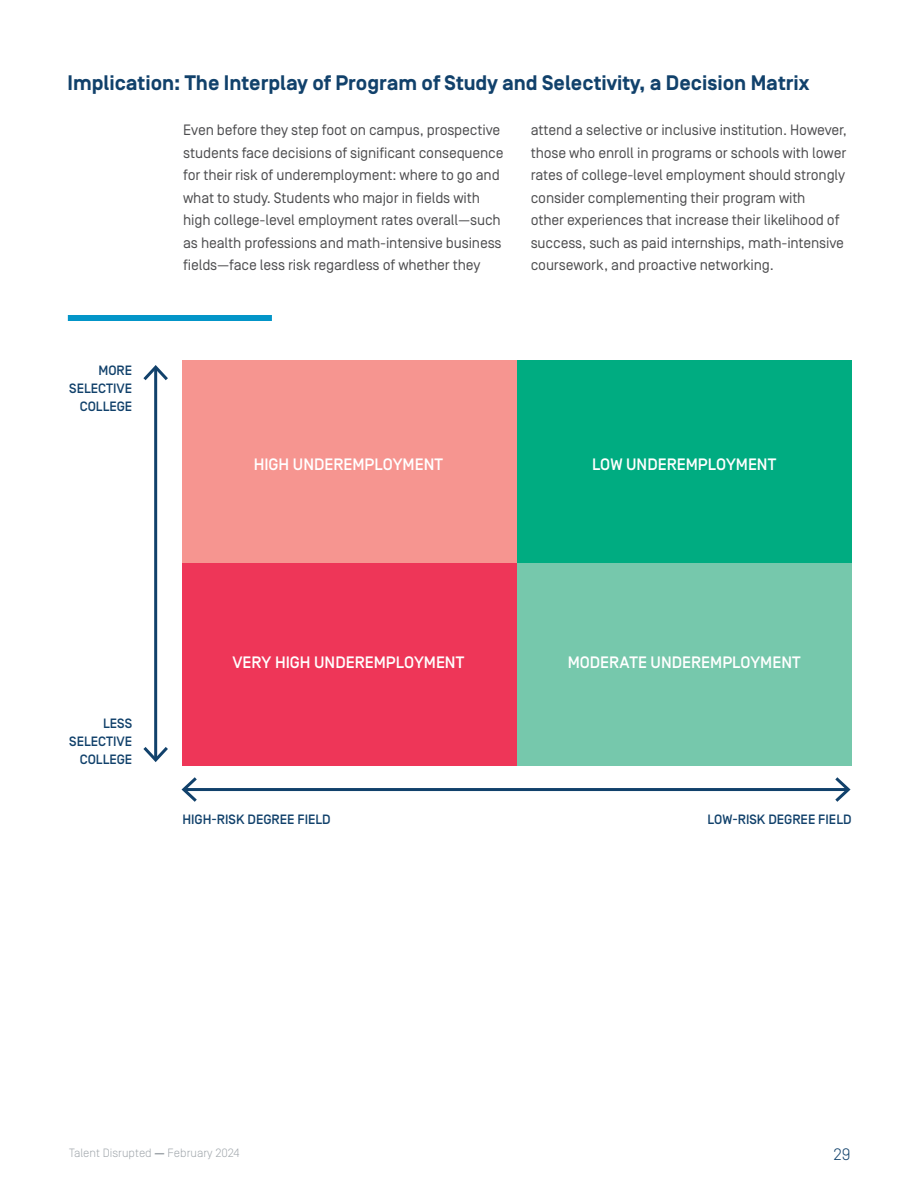
<style>
.page{position:relative;width:918px;height:1188px;background:#fff}
.page>*{position:absolute;margin:0;border:0;box-sizing:border-box;transform-origin:0 0}
.t1{font:700 21px "Simplon Norm";color:#11416b}
.t2{font:500 16.5px "Simplon Norm";color:#fff}
.t3{font:300 16.5px "Simplon Norm";color:#11416b}
.t4{font:15px/22.5px "Simplon Norm";letter-spacing:-.01em;color:#4d4d4f}
.t5{font:500 13.5px/18px "Simplon Norm";color:#11416b;text-align:right}
.t6{font:300 12px "Simplon Norm";color:#a1a7ac}
.s1{font-weight:700}
</style>
<div class="page">
<div style="left:68px;top:315px;width:204px;height:6px;background:#0395c8"></div>
<div style="left:517px;top:361px;width:335px;height:202px;background:#00ac81"></div>
<div style="left:182px;top:361px;width:335px;height:202px;background:#f69590"></div>
<div style="left:182px;top:563px;width:335px;height:203px;background:#ee3658"></div>
<div style="left:517px;top:563px;width:335px;height:203px;background:#76c8ac"></div>
<hr style="left:154px;top:368px;width:3px;height:391px;background:#11416b">
<svg style="left:143px;top:365px;width:25px;height:15px"></svg>
<svg style="left:143px;top:747px;width:25px;height:15px"></svg>
<hr style="left:185px;top:788px;width:662px;height:3px;background:#11416b">
<svg style="left:835px;top:777px;width:16px;height:25px"></svg>
<svg style="left:182px;top:777px;width:15px;height:25px"></svg>
<h1 class="t1" style="left:68px;top:72px;width:743px">Implication: The Interplay of Program of Study and Selectivity, a Decision Matrix</h1>
<p class="t4" style="left:183px;top:119px;width:322px">Even before they step foot on campus, prospective students face decisions of significant consequence for their risk of underemployment: where to go and what to study. Students who major in fields with high college-level employment rates overall—such as health professions and math-intensive business fields—face less risk regardless of whether they</p>
<p class="t4" style="left:531px;top:119px;width:318px">attend a selective or inclusive institution. However, those who enroll in programs or schools with lower rates of college-level employment should strongly consider complementing their program with<br>other experiences that increase their likelihood of success, such as paid internships, math-intensive coursework, and proactive networking.</p>
<p class="t5" style="left:69px;top:362px;width:65px">MORE<br>SELECTIVE<br>COLLEGE</p>
<p class="t2" style="left:254px;top:456px;width:191px">HIGH UNDEREMPLOYMENT</p>
<p class="t2" style="left:592px;top:456px;width:186px">LOW UNDEREMPLOYMENT</p>
<p class="t5" style="left:69px;top:715px;width:65px">LESS<br>SELECTIVE<br>COLLEGE</p>
<p class="t2" style="left:232px;top:654px;width:233px">VERY HIGH UNDEREMPLOYMENT</p>
<p class="t2" style="left:568px;top:654px;width:234px">MODERATE UNDEREMPLOYMENT</p>
<p class="t5" style="left:182px;top:811px;width:150px">HIGH-RISK DEGREE FIELD</p>
<p class="t5" style="left:707px;top:811px;width:146px">LOW-RISK DEGREE FIELD</p>
<p class="t6" style="left:69px;top:1147px;width:172px">Talent Disrupted <span class="s1">—</span> February 2024</p>
<p class="t3" style="left:833px;top:1146px;width:19px">29</p>
</div>
